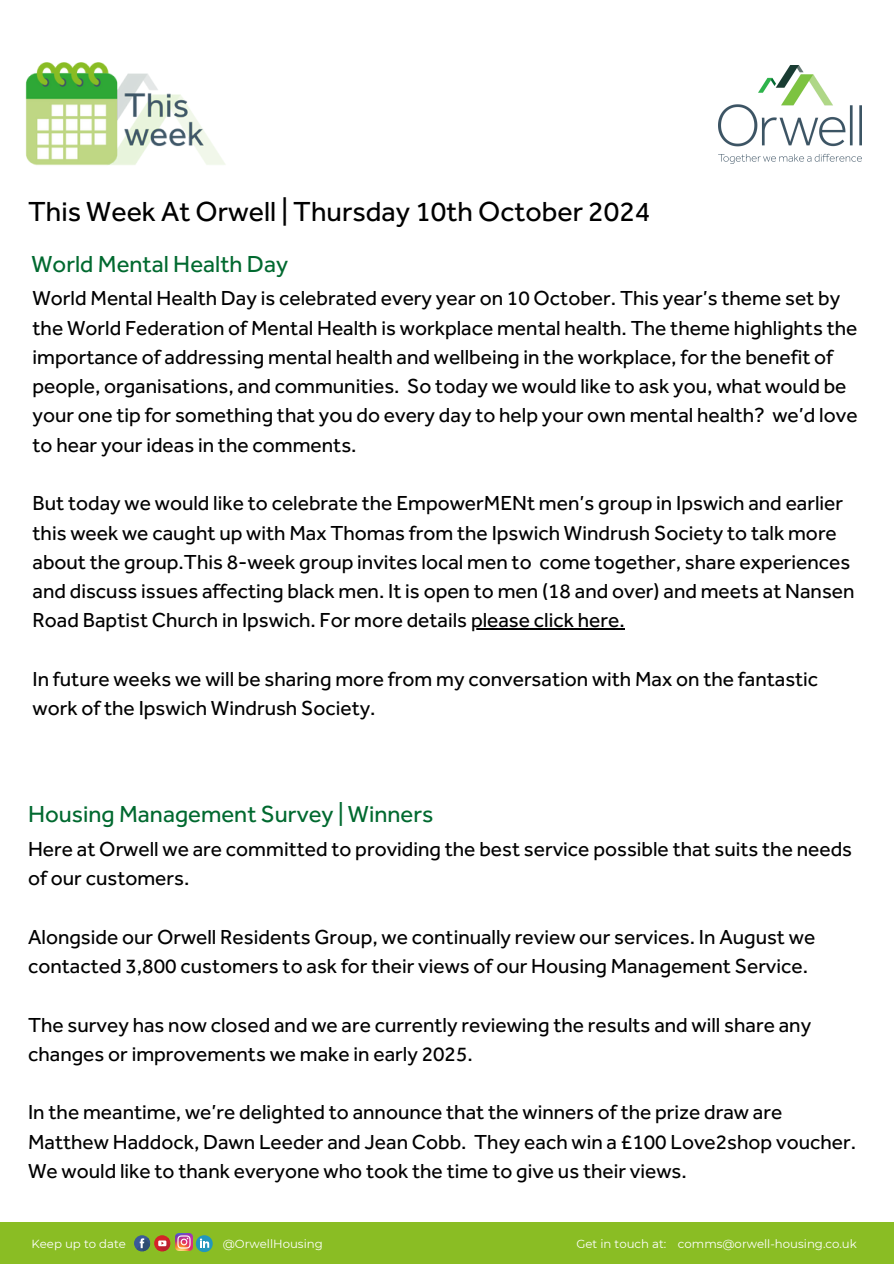
<style>
.page{position:relative;width:894px;height:1264px;background:#fff}
.page>*{position:absolute;margin:0;border:0;box-sizing:border-box;transform-origin:0 0}
.t1{font:28.5px "Effra";color:#000}
.t2{font:24px "Effra";color:#00692f}
.t3{font:21px/29.2px "Effra";color:#000}
.t4{font:11.7px "Montserrat";color:#fff}
</style>
<div class="page">
<img style="left:718px;top:66px;width:143px;height:98px">
<img style="left:25px;top:62px;width:201px;height:104px">
<div style="left:0;top:1222px;width:893px;height:41px;background:#8abd24"></div>
<svg style="left:134px;top:1235px;width:16px;height:16px"></svg>
<svg style="left:154px;top:1235px;width:16px;height:16px"></svg>
<svg style="left:136px;top:1237px;width:35px;height:15px"></svg>
<img style="left:175px;top:1233px;width:17px;height:17px">
<svg style="left:196px;top:1235px;width:17px;height:17px"></svg>
<hr style="left:471px;top:628px;width:153px;height:1px;background:#000">
<h2 class="t1" style="left:28px;top:194px;width:623px">This Week At Orwell | Thursday 10th October 2024</h2>
<h3 class="t2" style="left:32px;top:249px;width:258px">World Mental Health Day</h3>
<h3 class="t3" style="left:33px;top:283px;width:826px">World Mental Health Day is celebrated every year on 10 October. This year’s theme set by the World Federation of Mental Health is workplace mental health. The theme highlights the importance of addressing mental health and wellbeing in the workplace, for the benefit of people, organisations, and communities. So today we would like to ask you, what would be your one tip for something that you do every day to help your own mental health? we’d love to hear your ideas in the comments.</h3>
<h3 class="t3" style="left:33px;top:488px;width:823px">But today we would like to celebrate the EmpowerMENt men’s group in Ipswich and earlier this week we caught up with Max Thomas from the Ipswich Windrush Society to talk more about the group.This 8-week group invites local men to come together, share experiences and discuss issues affecting black men. It is open to men (18 and over) and meets at Nansen Road Baptist Church in Ipswich. For more details please click here.</h3>
<h3 class="t3" style="left:33px;top:664px;width:787px">In future weeks we will be sharing more from my conversation with Max on the fantastic work of the Ipswich Windrush Society.</h3>
<p class="t2" style="left:28px;top:799px;width:406px">Housing Management Survey | Winners</p>
<p class="t3" style="left:28px;top:834px;width:825px">Here at Orwell we are committed to providing the best service possible that suits the needs of our customers.</p>
<p class="t3" style="left:28px;top:921px;width:788px">Alongside our Orwell Residents Group, we continually review our services. In August we contacted 3,800 customers to ask for their views of our Housing Management Service.</p>
<p class="t3" style="left:28px;top:1009px;width:784px">The survey has now closed and we are currently reviewing the results and will share any changes or improvements we make in early 2025.</p>
<p class="t3" style="left:28px;top:1097px;width:829px">In the meantime, we’re delighted to announce that the winners of the prize draw are<br>Matthew Haddock, Dawn Leeder and Jean Cobb. They each win a £100 Love2shop voucher.<br>We would like to thank everyone who took the time to give us their views.</p>
<h3 class="t4" style="left:32px;top:1236px;width:96px">Keep up to date</h3>
<h2 class="t4" style="left:223px;top:1236px;width:102px">@OrwellHousing</h2>
<h3 class="t4" style="left:576px;top:1236px;width:91px">Get in touch at:</h3>
<h3 class="t4" style="left:677px;top:1236px;width:180px">comms@orwell-housing.co.uk</h3>
</div>
